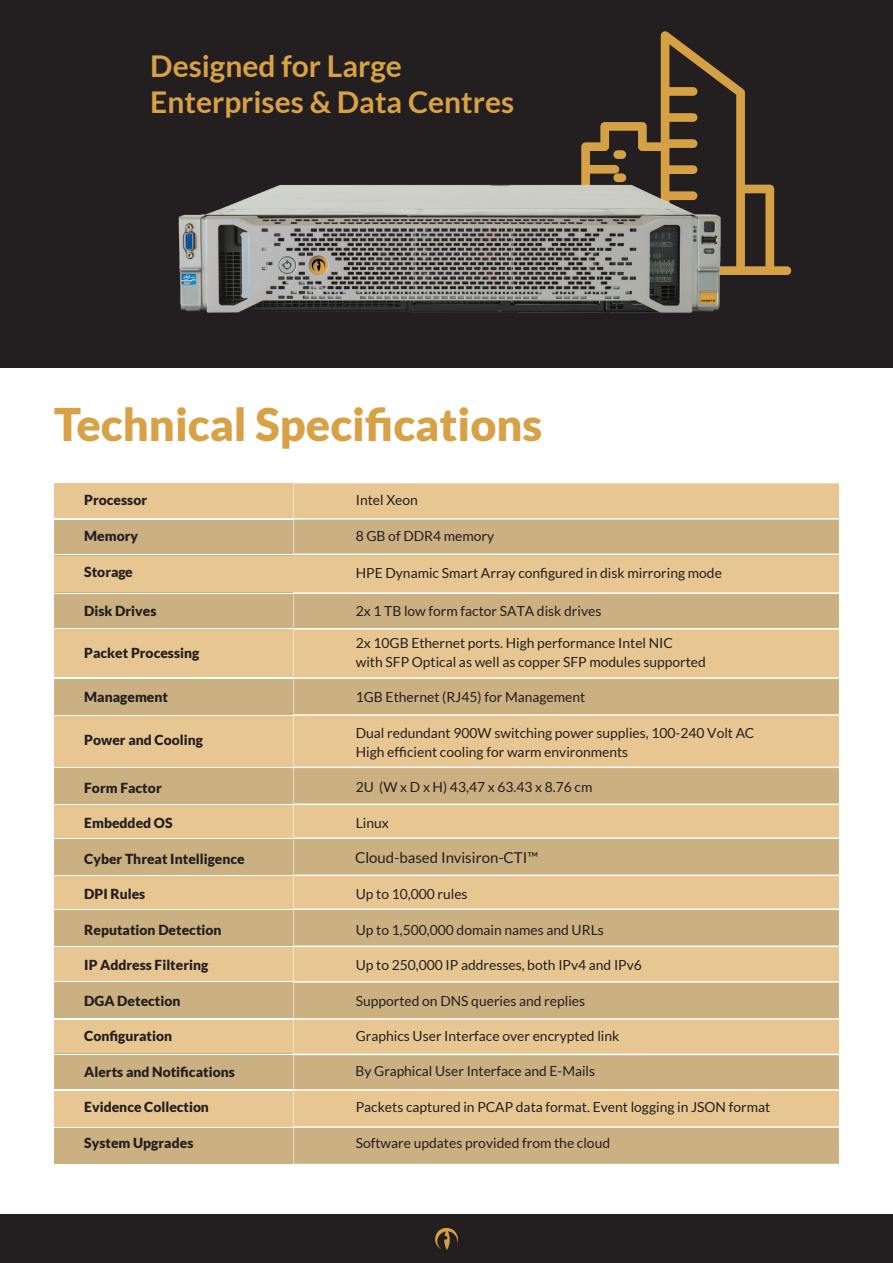
<style>
.page{position:relative;width:893px;height:1263px;background:#fff}
.page>*{position:absolute;margin:0;border:0;box-sizing:border-box;transform-origin:0 0}
.t1{font:900 45px "Lato";color:#d8a145}
.t2{font:700 30px/36px "Lato";color:#d8a145}
.t3{font:15px "Lato";color:#231f20}
.t4{font:13.8px/19px "Lato";color:#231f20}
.t5{font:900 13.8px "Lato";color:#231f20}
</style>
<div class="page">
<div style="left:54px;top:1091px;width:238px;height:35px;background:#e8c692"></div>
<div style="left:54px;top:1020px;width:238px;height:33px;background:#e8c692"></div>
<div style="left:54px;top:483px;width:238px;height:35px;background:#e8c692"></div>
<div style="left:54px;top:876px;width:238px;height:32px;background:#e8c692"></div>
<div style="left:54px;top:947px;width:238px;height:34px;background:#e8c692"></div>
<div style="left:54px;top:716px;width:238px;height:51px;background:#e8c692"></div>
<div style="left:54px;top:629px;width:238px;height:48px;background:#e8c692"></div>
<div style="left:54px;top:805px;width:238px;height:32px;background:#e8c692"></div>
<div style="left:54px;top:555px;width:238px;height:37px;background:#e8c692"></div>
<div style="left:293px;top:555px;width:546px;height:37px;background:#e8c692"></div>
<hr style="left:54px;top:555px;width:238px;height:1px;background:#cbb081">
<svg style="left:293px;top:483px;width:546px;height:71px;background:#dabd8d"></svg>
<div style="left:54px;top:520px;width:238px;height:33px;background:#cbb081"></div>
<div style="left:54px;top:594px;width:238px;height:34px;background:#cbb081"></div>
<hr style="left:54px;top:592px;width:238px;height:1px;background:#cbb081">
<div style="left:54px;top:679px;width:238px;height:35px;background:#cbb081"></div>
<div style="left:54px;top:768px;width:238px;height:35px;background:#cbb081"></div>
<div style="left:54px;top:839px;width:238px;height:35px;background:#cbb081"></div>
<div style="left:54px;top:910px;width:238px;height:35px;background:#cbb081"></div>
<div style="left:54px;top:982px;width:238px;height:36px;background:#cbb081"></div>
<hr style="left:54px;top:1053px;width:238px;height:1px;background:#cbb081">
<div style="left:54px;top:1055px;width:238px;height:34px;background:#cbb081"></div>
<svg style="left:293px;top:592px;width:546px;height:572px;background:#ddc296"></svg>
<div style="left:54px;top:1128px;width:238px;height:36px;background:#cbb081"></div>
<div style="left:0;top:0;width:893px;height:368px;background:#231f20"></div>
<div style="left:0;top:1215px;width:893px;height:48px;background:#231f20"></div>
<svg style="left:435px;top:1228px;width:23px;height:22px"></svg>
<svg style="left:660px;top:31px;width:131px;height:244px"></svg>
<img style="left:178px;top:52px;width:567px;height:261px">
<p class="t2" style="left:150px;top:48px;width:365px">Designed for Large<br>Enterprises &amp; Data Centres</p>
<p class="t1" style="left:54px;top:398px;width:490px">Technical Specifications</p>
<p class="t5" style="left:84px;top:492px;width:64px">Processor</p>
<p class="t5" style="left:84px;top:528px;width:55px">Memory</p>
<p class="t5" style="left:84px;top:563px;width:50px">Storage</p>
<p class="t5" style="left:84px;top:602px;width:74px">Disk Drives</p>
<p class="t5" style="left:84px;top:645px;width:117px">Packet Processing</p>
<p class="t5" style="left:84px;top:689px;width:85px">Management</p>
<p class="t5" style="left:84px;top:732px;width:120px">Power and Cooling</p>
<p class="t5" style="left:84px;top:779px;width:79px">Form Factor</p>
<p class="t5" style="left:84px;top:815px;width:90px">Embedded OS</p>
<p class="t5" style="left:84px;top:850px;width:162px">Cyber Threat Intelligence</p>
<p class="t5" style="left:84px;top:886px;width:63px">DPI Rules</p>
<p class="t5" style="left:84px;top:921px;width:139px">Reputation Detection</p>
<p class="t5" style="left:84px;top:957px;width:126px">IP Address Filtering</p>
<p class="t5" style="left:84px;top:993px;width:98px">DGA Detection</p>
<p class="t5" style="left:84px;top:1028px;width:89px">Configuration</p>
<p class="t5" style="left:84px;top:1064px;width:152px">Alerts and Notifications</p>
<p class="t5" style="left:84px;top:1099px;width:126px">Evidence Collection</p>
<p class="t5" style="left:84px;top:1135px;width:111px">System Upgrades</p>
<p class="t4" style="left:356px;top:491px;width:64px">Intel Xeon</p>
<p class="t4" style="left:356px;top:526px;width:140px">8 GB of DDR4 memory</p>
<p class="t4" style="left:356px;top:564px;width:368px">HPE Dynamic Smart Array configured in disk mirroring mode</p>
<p class="t4" style="left:356px;top:601px;width:247px">2x 1 TB low form factor SATA disk drives</p>
<p class="t4" style="left:356px;top:633px;width:352px">2x 10GB Ethernet ports. High performance Intel NIC<br>with SFP Optical as well as copper SFP modules supported</p>
<p class="t4" style="left:356px;top:688px;width:231px">1GB Ethernet (RJ45) for Management</p>
<p class="t4" style="left:356px;top:723px;width:400px">Dual redundant 900W switching power supplies, 100-240 Volt AC<br>High efficient cooling for warm environments</p>
<p class="t4" style="left:356px;top:778px;width:238px">2U (W x D x H) 43,47 x 63.43 x 8.76 cm</p>
<p class="t4" style="left:356px;top:813px;width:35px">Linux</p>
<p class="t3" style="left:355px;top:849px;width:185px">Cloud-based Invisiron-CTI™</p>
<p class="t4" style="left:356px;top:884px;width:113px">Up to 10,000 rules</p>
<p class="t4" style="left:356px;top:920px;width:249px">Up to 1,500,000 domain names and URLs</p>
<p class="t4" style="left:356px;top:955px;width:288px">Up to 250,000 IP addresses, both IPv4 and IPv6</p>
<p class="t4" style="left:356px;top:991px;width:231px">Supported on DNS queries and replies</p>
<p class="t4" style="left:356px;top:1027px;width:265px">Graphics User Interface over encrypted link</p>
<p class="t4" style="left:356px;top:1061px;width:241px">By Graphical User Interface and E-Mails</p>
<p class="t4" style="left:356px;top:1098px;width:416px">Packets captured in PCAP data format. Event logging in JSON format</p>
<p class="t4" style="left:356px;top:1133px;width:256px">Software updates provided from the cloud</p>
</div>
